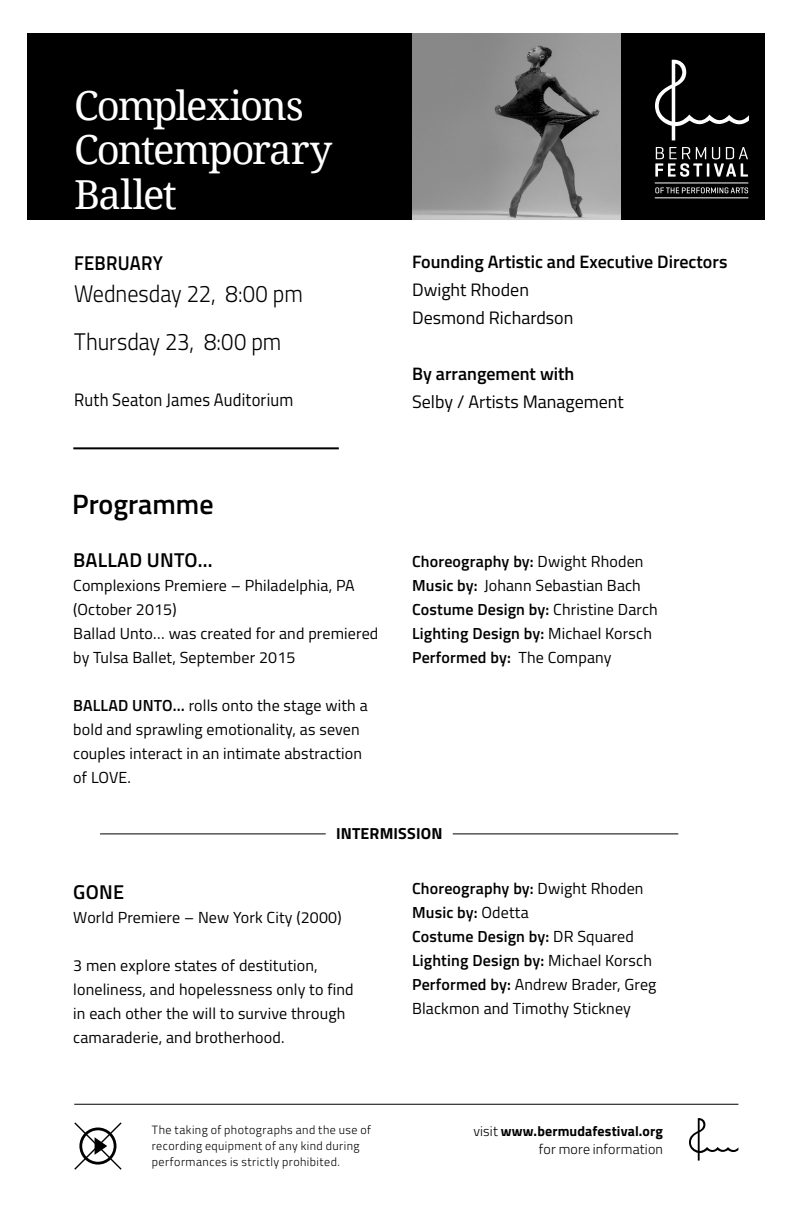
<style>
.page{position:relative;width:792px;height:1224px;background:#fff}
.page>*{position:absolute;margin:0;border:0;box-sizing:border-box;transform-origin:0 0}
.t1{font:40px/44.4px "Droid Serif";letter-spacing:-.045em;color:#fff}
.t2{font:600 28px "Titillium Web";color:#000}
.t3{font:300 24px/48px "Titillium Web";letter-spacing:-.005em;color:#000;scale:.92 1}
.t4{font:600 20px "Titillium Web";letter-spacing:.01em;color:#000}
.t5{font:600 20px "Titillium Web";letter-spacing:.01em;color:#000;scale:.92 1}
.t6{font:600 18px "Titillium Web";color:#000}
.t7{font:18px/28px "Titillium Web";color:#000}
.t8{font:18px "Titillium Web";color:#000;scale:.92 1}
.t9{font:16px/24px "Titillium Web";letter-spacing:.01em;color:#000}
.t10{font:600 16px/24px "Titillium Web";letter-spacing:.01em;color:#000}
.t11{font:700 16px "Titillium Web";letter-spacing:.01em;color:#000}
.t12{font:300 14px/18px "Titillium Web";letter-spacing:.01em;color:#000;text-align:right}
.t13{font:300 12px/16px "Titillium Web";letter-spacing:.035em;color:#000}
.s1{font-weight:600}
.s2{font-weight:400}
.s3{font-weight:700}
</style>
<div class="page">
<div style="left:0;top:34px;width:776px;height:186px;background:#000"></div>
<img style="left:412px;top:34px;width:209px;height:186px">
<svg style="left:655px;top:147px;width:93px;height:30px"></svg>
<svg style="left:655px;top:187px;width:93px;height:6px"></svg>
<hr style="left:655px;top:183px;width:93px;height:1px;background:#fff">
<hr style="left:655px;top:198px;width:93px;height:1px;background:#fff">
<svg style="left:655px;top:60px;width:94px;height:80px"></svg>
<hr style="left:73px;top:447px;width:266px;height:2px;background:#000">
<svg style="left:74px;top:1122px;width:48px;height:48px"></svg>
<hr style="left:74px;top:1104px;width:664px;height:1px;background:#000">
<svg style="left:689px;top:1118px;width:49px;height:43px"></svg>
<hr style="left:100px;top:834px;width:226px;height:1px;background:#000">
<hr style="left:453px;top:834px;width:225px;height:1px;background:#000">
<div style="left:766px;top:0;width:26px;height:284px;background:#fff"></div>
<div style="left:0;top:0;width:26px;height:284px;background:#fff"></div>
<h1 class="t1" style="left:74px;top:84px;width:260px">Complexions<br>Contemporary<br>Ballet</h1>
<p class="t5" style="left:74px;top:248px;width:98px">FEBRUARY</p>
<h3 class="t3" style="left:74px;top:269px;width:250px">Wednesday 22, 8:00 pm<br>Thursday 23, 8:00 pm</h3>
<p class="t8" style="left:74px;top:387px;width:240px">Ruth Seaton James Auditorium</p>
<h2 class="t2" style="left:72px;top:483px;width:143px">Programme</h2>
<p class="t4" style="left:73px;top:545px;width:141px">BALLAD UNTO...</p>
<p class="t9" style="left:73px;top:573px;width:307px">Complexions Premiere – Philadelphia, PA (October 2015)<br>Ballad Unto… was created for and premiered by Tulsa Ballet, September 2015</p>
<p class="t9" style="left:73px;top:693px;width:296px"><span class="s1">BALLAD UNTO…</span> rolls onto the stage with a bold and sprawling emotionality, as seven couples interact in an intimate abstraction of LOVE.</p>
<p class="t6" style="left:412px;top:248px;width:317px">Founding Artistic and Executive Directors</p>
<p class="t7" style="left:412px;top:275px;width:163px">Dwight Rhoden<br>Desmond Richardson</p>
<p class="t6" style="left:412px;top:360px;width:164px">By arrangement with</p>
<p class="t7" style="left:412px;top:387px;width:213px">Selby / Artists Management</p>
<p class="t10" style="left:412px;top:549px;width:247px">Choreography by: <span class="s2">Dwight Rhoden<br></span>Music by: <span class="s2">Johann Sebastian Bach<br></span>Costume Design by: <span class="s2">Christine Darch<br></span>Lighting Design by: <span class="s2">Michael Korsch<br></span>Performed by: <span class="s2">The Company</span></p>
<p class="t11" style="left:336px;top:821px;width:108px">INTERMISSION</p>
<p class="t4" style="left:73px;top:877px;width:52px">GONE</p>
<p class="t9" style="left:73px;top:904px;width:270px">World Premiere – New York City (2000)</p>
<p class="t9" style="left:73px;top:952px;width:282px">3 men explore states of destitution, loneliness, and hopelessness only to find in each other the will to survive through camaraderie, and brotherhood.</p>
<p class="t9" style="left:412px;top:876px;width:246px"><span class="s1">Choreography by:</span> Dwight Rhoden<br><span class="s1">Music by:</span> Odetta<br><span class="s1">Costume Design by:</span> DR Squared<br><span class="s1">Lighting Design by:</span> Michael Korsch<br><span class="s1">Performed by:</span> Andrew Brader, Greg<br>Blackmon and Timothy Stickney</p>
<p class="t13" style="left:152px;top:1121px;width:221px">The taking of photographs and the use of recording equipment of any kind during performances is strictly prohibited.</p>
<p class="t12" style="left:473px;top:1122px;width:191px">visit <span class="s3">www.bermudafestival.org </span>for more information</p>
</div>
